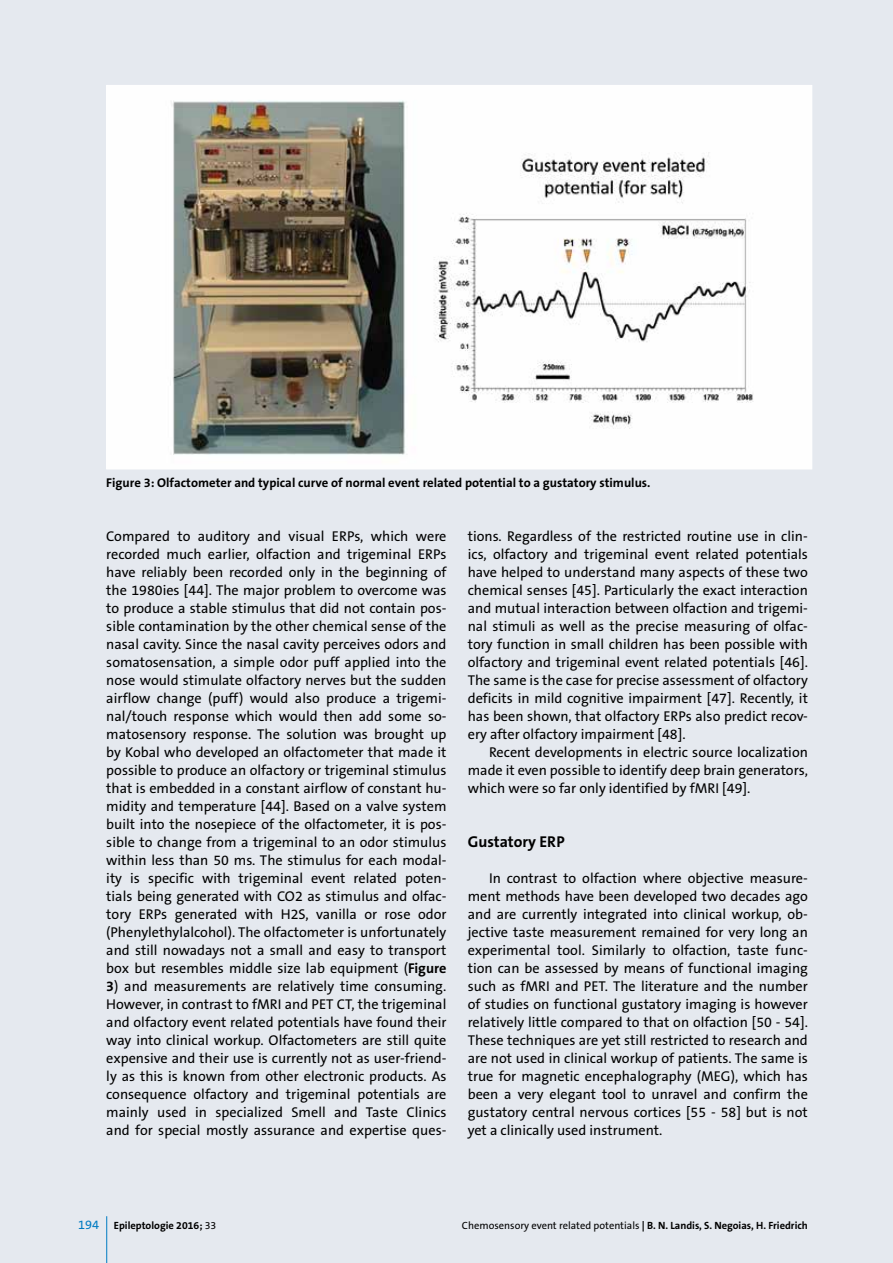
<style>
.page{position:relative;width:893px;height:1263px;background:#e5e9ef}
.page>*{position:absolute;margin:0;border:0;box-sizing:border-box;transform-origin:0 0}
.t1{font:700 15.75px "The Sans B W7";color:#000}
.t2{font:14.25px/18px "The Sans B W5 Plain";color:#000;text-align:justify}
.t3{font:700 12.75px "The Sans B W7";color:#000}
.t4{font:10.5px "The Sans B W5 Plain";color:#000}
.t5{font:700 10.5px "The Sans B W7";color:#000}
.s1{font-family:"The Sans B W7";font-weight:700}
.s2{font-family:"The Sans B W5 Plain";font-weight:400;font-size:12.75px;color:#007bc2}
.s3{font-family:"The Sans B W5 Plain";font-weight:400}
</style>
<div class="page">
<hr style="left:106px;top:1216px;width:1px;height:47px;background:#007bc2">
<img style="left:108px;top:87px;width:702px;height:380px">
<p class="t3" style="left:106px;top:475px;width:546px">Figure 3: Olfactometer and typical curve of normal event related potential to a gustatory stimulus.</p>
<p class="t2" style="left:106px;top:528px;width:342px">Compared to auditory and visual ERPs, which were recorded much earlier, olfaction and trigeminal ERPs have reliably been recorded only in the beginning of the 1980ies [44]. The major problem to overcome was to produce a stable stimulus that did not contain pos&shy;sible contamination by the other chemical sense of the nasal cavity. Since the nasal cavity perceives odors and somatosensation, a simple odor puff applied into the nose would stimulate olfactory nerves but the sudden airflow change (puff) would also produce a trigemi&shy;nal/touch response which would then add some so&shy;matosensory response. The solution was brought up by Kobal who developed an olfactometer that made it possible to produce an olfactory or trigeminal stimulus that is embedded in a constant airflow of constant hu&shy;midity and temperature [44]. Based on a valve system built into the nosepiece of the olfactometer, it is pos&shy;sible to change from a trigeminal to an odor stimulus within less than 50 ms. The stimulus for each modal&shy;ity is specific with trigeminal event related poten&shy;tials being generated with CO2 as stimulus and olfac&shy;tory ERPs generated with H2S, vanilla or rose odor (Phenylethylalcohol). The olfactometer is unfortunately and still nowadays not a small and easy to transport box but resembles middle size lab equipment (<span class="s1">Figure</span></p>
<p class="t2" style="left:106px;top:977px;width:342px"><span class="s1">3</span>) and measurements are relatively time consuming.<br>However, in contrast to fMRI and PET CT, the trigeminal and olfactory event related potentials have found their way into clinical workup. Olfactometers are still quite expensive and their use is currently not as user-friend&shy;ly as this is known from other electronic products. As consequence olfactory and trigeminal potentials are mainly used in specialized Smell and Taste Clinics and for special mostly assurance and expertise ques-</p>
<p class="t2" style="left:468px;top:527px;width:342px">tions. Regardless of the restricted routine use in clin&shy;ics, olfactory and trigeminal event related potentials have helped to understand many aspects of these two chemical senses [45]. Particularly the exact interaction and mutual interaction between olfaction and trigemi&shy;nal stimuli as well as the precise measuring of olfac&shy;tory function in small children has been possible with olfactory and trigeminal event related potentials [46].<br>The same is the case for precise assessment of olfactory deficits in mild cognitive impairment [47]. Recently, it has been shown, that olfactory ERPs also predict recov&shy;ery after olfactory impairment [48].</p>
<p class="t2" style="left:468px;top:743px;width:342px;text-indent:21px">Recent developments in electric source localization made it even possible to identify deep brain generators, which were so far only identified by fMRI [49].</p>
<p class="t1" style="left:468px;top:832px;width:98px">Gustatory ERP</p>
<p class="t2" style="left:468px;top:870px;width:342px;text-indent:21px">In contrast to olfaction where objective measure&shy;ment methods have been developed two decades ago and are currently integrated into clinical workup, ob&shy;jective taste measurement remained for very long an experimental tool. Similarly to olfaction, taste func&shy;tion can be assessed by means of functional imaging such as fMRI and PET. The literature and the number of studies on functional gustatory imaging is however relatively little compared to that on olfaction [50 - 54].<br>These techniques are yet still restricted to research and are not used in clinical workup of patients. The same is true for magnetic encephalography (MEG), which has been a very elegant tool to unravel and confirm the gustatory central nervous cortices [55 - 58] but is not yet a clinically used instrument.</p>
<p class="t5" style="left:78px;top:1218px;width:140px"><span class="s2">194</span> Epileptologie 2016; <span class="s3">33</span></p>
<p class="t4" style="left:462px;top:1218px;width:347px">Chemosensory event related potentials <span class="s1">| B. N. Landis, S. Negoias, H. Friedrich</span></p>
</div>
